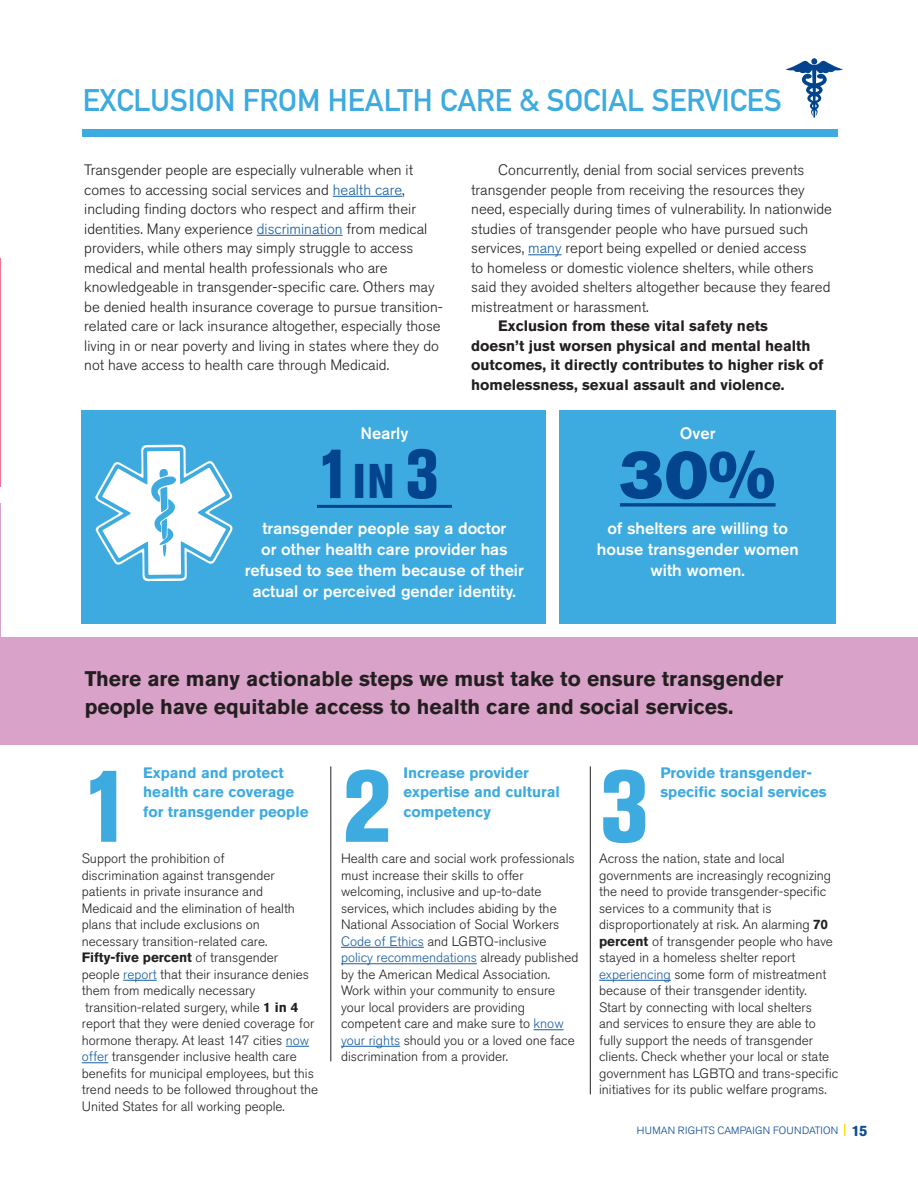
<style>
.page{position:relative;width:918px;height:1188px;background:#fff}
.page>*{position:absolute;margin:0;border:0;box-sizing:border-box;transform-origin:0 0}
.t1{font:800 condensed 100.5px "Akzidenz Grotesk Pro";color:#3daae0}
.t2{font:800 condensed 68.7px "Akzidenz Grotesk Pro";color:#02448d}
.t3{font:67.2px "Akzidenz Grotesk Pro Super";color:#02448d}
.t4{font:700 30.75px "DIN Alternate";color:#3daae0}
.Purple_Box_Call_Out{font:700 21px/28.5px "Akzidenz Grotesk Pro";color:#231f20}
.Info_Caption{font:500 16.5px/21px "Akzidenz Grotesk Pro";color:#fff;text-align:center}
.Body_Copy_NO_Indent{font:300 15px/19.5px "Akzidenz Grotesk Pro";color:#231f20}
.Body_Copy_Indent{font:300 15px/19.5px "Akzidenz Grotesk Pro";color:#231f20}
.Body_Copy_Indent-2{font:700 15px/19.5px "Akzidenz Grotesk Pro";color:#231f20}
._123_Titles{font:700 15px/19.5px "Akzidenz Grotesk Pro";color:#3daae0}
.t5{font:300 13.5px/16.5px "Akzidenz Grotesk Pro";color:#231f20}
._123_Titles-2{font:300 10.5px "Akzidenz Grotesk Pro";letter-spacing:.02em;color:#02448d}
.s1{color:#175d9e}
.s2{font-size:48.3px}
.s3{font-weight:700}
.s4{font-weight:700;font-size:15px;color:#0d4d8d}
</style>
<div class="page">
<svg style="left:844px;top:1124px;width:2px;height:12px"></svg>
<hr style="left:0;top:258px;width:1px;height:228px;background:#f27394">
<hr style="left:0;top:503px;width:1px;height:211px;background:#d9a2c8">
<div style="left:0;top:637px;width:918px;height:108px;background:#d9a2c8"></div>
<hr style="left:333px;top:196px;width:69px;height:1px;background:#175d9e">
<hr style="left:257px;top:235px;width:86px;height:1px;background:#175d9e">
<hr style="left:528px;top:254px;width:34px;height:1px;background:#175d9e">
<hr style="left:123px;top:980px;width:34px;height:1px;background:#175d9e">
<svg style="left:286px;top:1046px;width:23px;height:1px"></svg>
<svg style="left:82px;top:1062px;width:26px;height:1px"></svg>
<hr style="left:341px;top:947px;width:83px;height:1px;background:#175d9e">
<hr style="left:341px;top:963px;width:136px;height:1px;background:#175d9e">
<hr style="left:534px;top:1029px;width:30px;height:1px;background:#175d9e">
<hr style="left:341px;top:1046px;width:59px;height:1px;background:#175d9e">
<hr style="left:599px;top:980px;width:72px;height:1px;background:#175d9e">
<hr style="left:331px;top:766px;width:1px;height:295px;background:#231f20">
<hr style="left:590px;top:766px;width:1px;height:328px;background:#231f20">
<div style="left:559px;top:410px;width:277px;height:214px;background:#3daae0"></div>
<div style="left:81px;top:410px;width:464px;height:214px;background:#3daae0"></div>
<svg style="left:95px;top:445px;width:138px;height:136px"></svg>
<hr style="left:317px;top:505px;width:135px;height:3px;background:#02448d">
<svg style="left:620px;top:503px;width:156px;height:4px"></svg>
<div style="left:82px;top:129px;width:756px;height:8px;background:#3daae0"></div>
<svg style="left:786px;top:58px;width:57px;height:60px"></svg>
<p class="t4" style="left:83px;top:77px;width:701px">EXCLUSION FROM HEALTH CARE &amp; SOCIAL SERVICES</p>
<p class="Body_Copy_NO_Indent" style="left:84px;top:160px;width:360px">Transgender people are especially vulnerable when it comes to accessing social services and <span class="s1">health care</span>, including finding doctors who respect and affirm their identities. Many experience <span class="s1">discrimination</span> from medical providers, while others may simply struggle to access medical and mental health professionals who are knowledgeable in transgender-specific care. Others may be denied health insurance coverage to pursue transition&shy;related care or lack insurance altogether, especially those living in or near poverty and living in states where they do not have access to health care through Medicaid.</p>
<p class="Body_Copy_Indent" style="left:471px;top:160px;width:362px;text-indent:27px">Concurrently, denial from social services prevents transgender people from receiving the resources they need, especially during times of vulnerability. In nationwide studies of transgender people who have pursued such services, <span class="s1">many</span> report being expelled or denied access<br>to homeless or domestic violence shelters, while others said they avoided shelters altogether because they feared mistreatment or harassment.</p>
<p class="Body_Copy_Indent-2" style="left:471px;top:316px;width:354px;text-indent:27px">Exclusion from these vital safety nets doesn’t just worsen physical and mental health outcomes, it directly contributes to higher risk of homelessness, sexual assault and violence.</p>
<p class="Info_Caption" style="left:361px;top:422px;width:49px">Nearly</p>
<p class="Info_Caption" style="left:680px;top:422px;width:37px">Over</p>
<p class="t2" style="left:317px;top:430px;width:124px">1 <span class="s2">IN</span> 3</p>
<p class="t3" style="left:620px;top:431px;width:157px">30%</p>
<p class="Info_Caption" style="left:245px;top:517px;width:280px">transgender people say a doctor<br>or other health care provider has refused to see them because of their actual or perceived gender identity.</p>
<p class="Info_Caption" style="left:597px;top:517px;width:203px">of shelters are willing to house transgender women with women.</p>
<p class="Purple_Box_Call_Out" style="left:85px;top:664px;width:700px">There are many actionable steps we must take to ensure transgender people have equitable access to health care and social services.</p>
<p class="_123_Titles" style="left:143px;top:763px;width:167px">Expand and protect health care coverage for transgender people</p>
<p class="_123_Titles" style="left:403px;top:763px;width:158px">Increase provider expertise and cultural competency</p>
<p class="_123_Titles" style="left:661px;top:763px;width:168px">Provide transgender&shy;specific social services</p>
<p class="t1" style="left:82px;top:742px;width:52px">1</p>
<p class="t1" style="left:342px;top:742px;width:52px">2</p>
<p class="t1" style="left:599px;top:742px;width:52px">3</p>
<p class="t5" style="left:82px;top:850px;width:144px">Support the prohibition of</p>
<p class="t5" style="left:82px;top:867px;width:194px">discrimination against transgender</p>
<p class="t5" style="left:82px;top:883px;width:183px">patients in private insurance and</p>
<p class="t5" style="left:82px;top:900px;width:215px">Medicaid and the elimination of health plans that include exclusions on</p>
<p class="t5" style="left:82px;top:933px;width:187px">necessary transition-related care.</p>
<p class="t5" style="left:82px;top:949px;width:229px"><span class="s3">Fifty-five percent</span> of transgender people <span class="s1">report</span> that their insurance denies them from medically necessary</p>
<p class="t5" style="left:82px;top:999px;width:238px">transition-related surgery, while <span class="s3">1 in 4 </span>report that they were denied coverage for hormone therapy. At least 147 cities <span class="s1">now offer</span> transgender inclusive health care benefits for municipal employees, but this trend needs to be followed throughout the United States for all working people.</p>
<p class="t5" style="left:341px;top:850px;width:235px">Health care and social work professionals must increase their skills to offer</p>
<p class="t5" style="left:341px;top:883px;width:202px">welcoming, inclusive and up-to-date</p>
<p class="t5" style="left:341px;top:900px;width:217px">services, which includes abiding by the</p>
<p class="t5" style="left:341px;top:916px;width:220px">National Association of Social Workers<br><span class="s1">Code of Ethics</span> and LGBTQ-inclusive</p>
<p class="t5" style="left:341px;top:949px;width:239px"><span class="s1">policy recommendations</span> already published by the American Medical Association.<br>Work within your community to ensure your local providers are providing</p>
<p class="t5" style="left:341px;top:1015px;width:235px">competent care and make sure to <span class="s1">know your rights</span> should you or a loved one face discrimination from a provider.</p>
<p class="t5" style="left:599px;top:850px;width:187px">Across the nation, state and local</p>
<p class="t5" style="left:599px;top:867px;width:234px">governments are increasingly recognizing the need to provide transgender-specific services to a community that is</p>
<p class="t5" style="left:599px;top:916px;width:235px">disproportionately at risk. An alarming <span class="s3">70 percent</span> of transgender people who have stayed in a homeless shelter report</p>
<p class="t5" style="left:599px;top:966px;width:241px"><span class="s1">experiencing</span> some form of mistreatment because of their transgender identity.<br>Start by connecting with local shelters<br>and services to ensure they are able to fully support the needs of transgender clients. Check whether your local or state government has LGBTQ and trans-specific initiatives for its public welfare programs.</p>
<p class="_123_Titles-2" style="left:637px;top:1124px;width:232px">HUMAN RIGHTS CAMPAIGN FOUNDATION <span class="s4">15</span></p>
</div>
